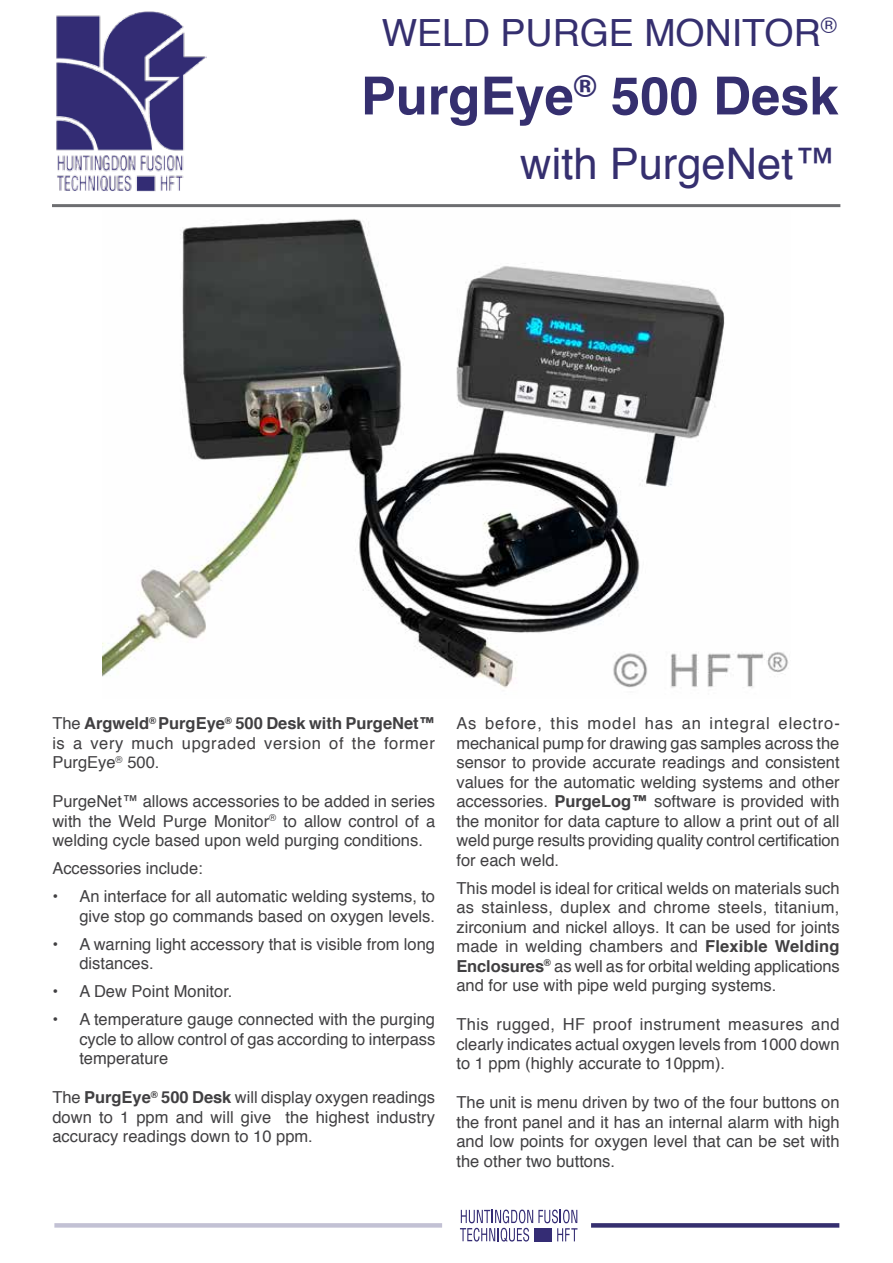
<style>
.page{position:relative;width:893px;height:1263px;background:#fff}
.page>*{position:absolute;margin:0;border:0;box-sizing:border-box;transform-origin:0 0}
.t1{font:700 52.5px "Helvetica";color:#352f6f}
.t2{font:43.5px "Helvetica";color:#352f6f}
.t3{font:37.5px "Helvetica";color:#352f6f}
.t4{font:16.5px/19.5px "Helvetica";color:#414042;text-align:justify}
.s1{font-weight:700}
</style>
<div class="page">
<img style="left:56px;top:11px;width:151px;height:180px">
<hr style="left:52px;top:204px;width:788px;height:3px;background:#6d6e71">
<hr style="left:54px;top:1223px;width:388px;height:4px;background:#c2c1d4">
<svg style="left:460px;top:1209px;width:117px;height:33px"></svg>
<div style="left:535px;top:1228px;width:17px;height:14px;background:#342c74"></div>
<svg style="left:591px;top:1223px;width:248px;height:4px"></svg>
<img style="left:102px;top:219px;width:687px;height:469px">
<h3 class="t3" style="left:382px;top:4px;width:457px">weld purge mon itor<sup>®</sup></h3>
<h1 class="t1" style="left:361px;top:54px;width:479px">PurgEye<sup>®</sup> 500 Desk</h1>
<h2 class="t2" style="left:520px;top:130px;width:318px">with PurgeNet™</h2>
<p class="t4" style="left:52px;top:714px;width:384px">The <span class="s1">Argweld</span><sup>®</sup> <span class="s1">PurgEye</span><sup>®</sup> <span class="s1">500 Desk with PurgeNet™ </span>is a very much upgraded version of the former PurgEye<sup>®</sup> 500.</p>
<p class="t4" style="left:52px;top:792px;width:384px">PurgeNet™ allows accessories to be added in series with the Weld Purge Monitor<sup>®</sup> to allow control of a welding cycle based upon weld purging conditions.</p>
<p class="t4" style="left:52px;top:859px;width:152px">Accessories include:</p>
<p class="t4" style="left:52px;top:887px;width:384px;text-align:right">• An interface for all automatic welding systems, to give stop go commands based on oxygen levels.</p>
<p class="t4" style="left:79px;top:935px;width:357px;text-indent:-27px">• A warning light accessory that is visible from long distances.</p>
<p class="t4" style="left:52px;top:982px;width:182px">• A Dew Point Monitor.</p>
<p class="t4" style="left:79px;top:1010px;width:357px;text-indent:-27px">• A temperature gauge connected with the purging cycle to allow control of gas according to interpass temperature</p>
<p class="t4" style="left:52px;top:1088px;width:384px">The <span class="s1">PurgEye</span><sup>®</sup> <span class="s1">500 Desk</span> will display oxygen readings down to 1 ppm and will give the highest industry accuracy readings down to 10 ppm.</p>
<p class="t4" style="left:456px;top:714px;width:385px">As before, this model has an integral electro&shy;mechanical pump for drawing gas samples across the sensor to provide accurate readings and consistent values for the automatic welding systems and other accessories. <span class="s1">PurgeLog™</span> software is provided with the monitor for data capture to allow a print out of all weld purge results providing quality control certification for each weld.</p>
<p class="t4" style="left:456px;top:879px;width:385px">This model is ideal for critical welds on materials such as stainless, duplex and chrome steels, titanium, zirconium and nickel alloys. It can be used for joints made in welding chambers and <span class="s1">Flexible Welding Enclosures</span><sup>®</sup> as well as for orbital welding applications and for use with pipe weld purging systems.</p>
<p class="t4" style="left:456px;top:1015px;width:385px">This rugged, HF proof instrument measures and clearly indicates actual oxygen levels from 1000 down to 1 ppm (highly accurate to 10ppm).</p>
<p class="t4" style="left:456px;top:1093px;width:385px">The unit is menu driven by two of the four buttons on the front panel and it has an internal alarm with high and low points for oxygen level that can be set with the other two buttons.</p>
</div>
